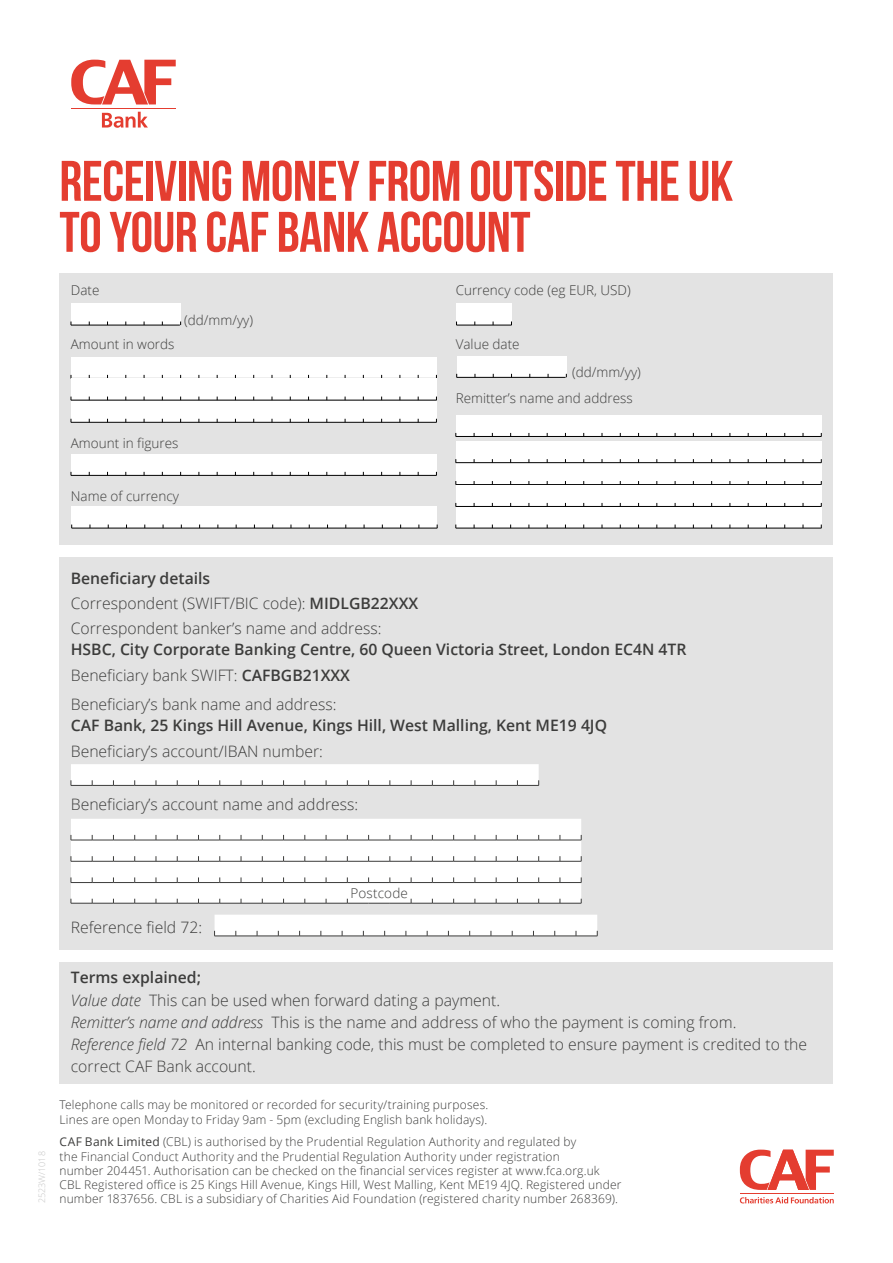
<style>
.page{position:relative;width:893px;height:1263px;background:#fff}
.page>*{position:absolute;margin:0;border:0;box-sizing:border-box;transform-origin:0 0}
.t1{font:700 57px/51px "Bebas Neue";letter-spacing:-.01em;color:#e43d30}
.t2{font:300 15.75px/22.2px "Open Sans";color:#3c3c3b}
.t3{font:600 15.75px/26px "Open Sans";color:#3c3c3b}
.t4{font:300 13.5px "Open Sans";color:#3c3c3b}
.t5{font:300 12px/14.2px "Open Sans";letter-spacing:.015em;color:#3c3c3b}
.t6{font:300 9px "Open Sans";color:#c6c6c6}
.s1{font-weight:600}
.s2{font-weight:300}
.s3{font-style:italic}
.s4{font-weight:400}
</style>
<div class="page">
<div style="left:59px;top:273px;width:774px;height:271px;background:#e3e3e3"></div>
<div style="left:59px;top:558px;width:774px;height:392px;background:#e3e3e3"></div>
<div style="left:59px;top:963px;width:774px;height:121px;background:#e3e3e3"></div>
<div style="left:71px;top:764px;width:468px;height:22px;background:#fff"></div>
<svg style="left:283px;top:780px;width:192px;height:6px"></svg>
<svg style="left:475px;top:780px;width:64px;height:6px"></svg>
<svg style="left:71px;top:819px;width:510px;height:85px"></svg>
<svg style="left:475px;top:899px;width:107px;height:5px"></svg>
<svg style="left:283px;top:899px;width:192px;height:5px"></svg>
<svg style="left:283px;top:877px;width:192px;height:6px"></svg>
<svg style="left:214px;top:915px;width:383px;height:22px"></svg>
<svg style="left:576px;top:931px;width:22px;height:6px"></svg>
<div style="left:71px;top:357px;width:365px;height:21px;background:#fff"></div>
<hr style="left:71px;top:378px;width:366px;height:1px;background:#000">
<div style="left:456px;top:415px;width:365px;height:21px;background:#fff"></div>
<hr style="left:456px;top:436px;width:365px;height:1px;background:#000">
<div style="left:71px;top:454px;width:365px;height:21px;background:#fff"></div>
<hr style="left:71px;top:475px;width:366px;height:1px;background:#000">
<div style="left:72px;top:507px;width:365px;height:21px;background:#fff"></div>
<hr style="left:72px;top:528px;width:365px;height:1px;background:#000">
<div style="left:456px;top:304px;width:56px;height:21px;background:#fff"></div>
<hr style="left:456px;top:325px;width:56px;height:1px;background:#000">
<div style="left:71px;top:304px;width:110px;height:21px;background:#fff"></div>
<hr style="left:71px;top:325px;width:109px;height:1px;background:#000">
<div style="left:457px;top:356px;width:109px;height:21px;background:#fff"></div>
<hr style="left:457px;top:377px;width:109px;height:1px;background:#000">
<div style="left:71px;top:401px;width:365px;height:21px;background:#fff"></div>
<hr style="left:71px;top:422px;width:366px;height:1px;background:#000">
<div style="left:456px;top:463px;width:365px;height:22px;background:#fff"></div>
<hr style="left:456px;top:484px;width:365px;height:1px;background:#000">
<div style="left:456px;top:507px;width:365px;height:21px;background:#fff"></div>
<hr style="left:456px;top:528px;width:365px;height:1px;background:#000">
<div style="left:71px;top:379px;width:366px;height:21px;background:#fff"></div>
<hr style="left:71px;top:400px;width:366px;height:1px;background:#000">
<div style="left:456px;top:441px;width:365px;height:22px;background:#fff"></div>
<hr style="left:456px;top:462px;width:365px;height:1px;background:#000">
<div style="left:456px;top:485px;width:365px;height:21px;background:#fff"></div>
<hr style="left:456px;top:506px;width:365px;height:1px;background:#000">
<svg style="left:102px;top:112px;width:46px;height:16px"></svg>
<svg style="left:71px;top:60px;width:105px;height:44px"></svg>
<hr style="left:71px;top:108px;width:104px;height:1px;background:#e43d30">
<hr style="left:740px;top:1193px;width:94px;height:1px;background:#e43d30">
<svg style="left:740px;top:1197px;width:94px;height:6px"></svg>
<svg style="left:740px;top:1149px;width:94px;height:41px"></svg>
<h1 class="t1" style="left:59px;top:155px;width:675px">RECEIVING MONEY FROM OUTSIDE THE UK<br>TO YOUR CAF BANK ACCOUNT</h1>
<p class="t4" style="left:71px;top:281px;width:30px">Date</p>
<p class="t4" style="left:71px;top:335px;width:105px">Amount in words</p>
<p class="t4" style="left:184px;top:311px;width:70px">(dd/mm/yy)</p>
<p class="t4" style="left:71px;top:434px;width:109px">Amount in figures</p>
<p class="t4" style="left:71px;top:486px;width:110px">Name of currency</p>
<p class="t4" style="left:456px;top:281px;width:177px">Currency code (eg EUR, USD)</p>
<p class="t4" style="left:456px;top:335px;width:66px">Value date</p>
<p class="t4" style="left:572px;top:363px;width:70px">(dd/mm/yy)</p>
<p class="t4" style="left:456px;top:388px;width:178px">Remitter’s name and address</p>
<h2 class="t2" style="left:71px;top:565px;width:349px;line-height:25px"><span class="s1">Beneficiary details<br></span>Correspondent (SWIFT/BIC code): <span class="s1">MIDLGB22XXX<br></span>Correspondent banker’s name and address:</h2>
<h2 class="t3" style="left:71px;top:636px;width:617px">HSBC, City Corporate Banking Centre, 60 Queen Victoria Street, London EC4N 4TR<br><span class="s2">Beneficiary bank SWIFT:</span> CAFBGB21XXX</h2>
<h2 class="t2" style="left:71px;top:693px;width:267px">Beneficiary’s bank name and address:</h2>
<h2 class="t3" style="left:71px;top:712px;width:538px">CAF Bank, 25 Kings Hill Avenue, Kings Hill, West Malling, Kent ME19 4JQ</h2>
<h2 class="t2" style="left:71px;top:739px;width:254px">Beneficiary’s account/IBAN number:</h2>
<h2 class="t2" style="left:71px;top:793px;width:289px">Beneficiary’s account name and address:</h2>
<p class="t6" style="left:36px;top:1203px;width:54px;rotate:-90deg">2523W/1018</p>
<p class="t4" style="left:351px;top:884px;width:59px">Postcode</p>
<h2 class="t2" style="left:71px;top:916px;width:133px">Reference field 72:</h2>
<p class="t2" style="left:71px;top:966px;width:738px"><span class="s1">Terms explained;<br></span><span class="s3">Value date</span> This can be used when forward dating a payment.<br><span class="s3">Remitter’s name and address</span> This is the name and address of who the payment is coming from.<br><span class="s3">Reference field 72</span> An internal banking code, this must be completed to ensure payment is credited to the correct CAF Bank account.</p>
<p class="t5" style="left:60px;top:1098px;width:430px">Telephone calls may be monitored or recorded for security/training purposes.<br>Lines are open Monday to Friday 9am - 5pm (excluding English bank holidays).</p>
<p class="t5" style="left:60px;top:1135px;width:563px"><span class="s4">CAF Bank Limited</span> (CBL) is authorised by the Prudential Regulation Authority and regulated by<br>the Financial Conduct Authority and the Prudential Regulation Authority under registration<br>number 204451. Authorisation can be checked on the financial services register at www.fca.org.uk CBL Registered office is 25 Kings Hill Avenue, Kings Hill, West Malling, Kent ME19 4JQ. Registered under number 1837656. CBL is a subsidiary of Charities Aid Foundation (registered charity number 268369).</p>
</div>
